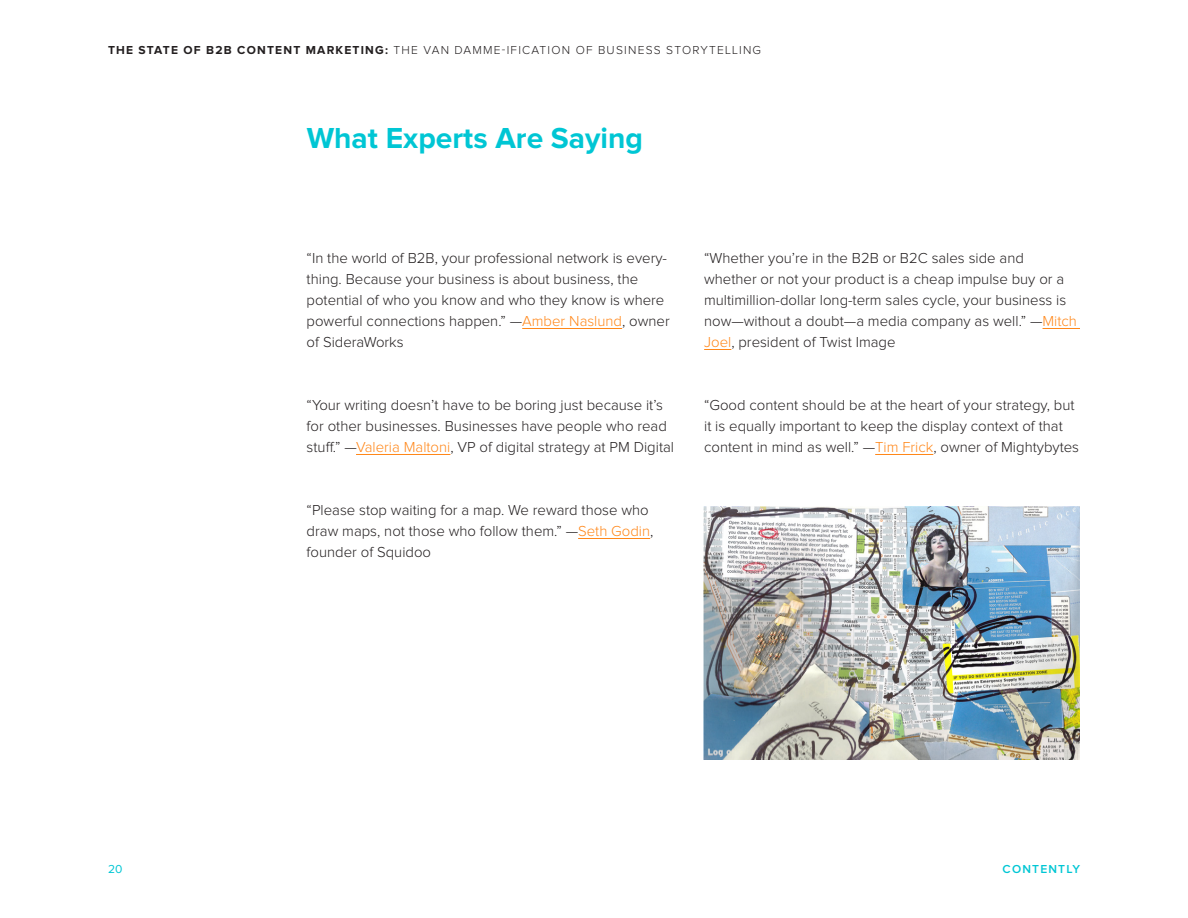
<style>
.page{position:relative;width:1188px;height:918px;background:#fff}
.page>*{position:absolute;margin:0;border:0;box-sizing:border-box;transform-origin:0 0}
.Headers{font:700 30px "Proxima Nova";color:#00c6d4}
.Body_text{font:300 15px/21px "Proxima Nova";color:#231f20}
.t1{font:300 12px "Proxima Nova";letter-spacing:.1em;color:#231f20}
.t2{font:600 12px "Proxima Nova";letter-spacing:.1em;color:#00c6d4}
.t3{font:12px "Proxima Nova";color:#00c6d4}
.s1{font-weight:700}
.s2{color:#ff8617}
</style>
<div class="page">
<hr style="left:522px;top:328px;width:100px;height:1px;background:#ff8617">
<hr style="left:356px;top:454px;width:94px;height:1px;background:#ff8617">
<hr style="left:578px;top:538px;width:72px;height:1px;background:#ff8617">
<hr style="left:1043px;top:328px;width:37px;height:1px;background:#ff8617">
<svg style="left:704px;top:349px;width:27px;height:1px"></svg>
<hr style="left:875px;top:454px;width:58px;height:1px;background:#ff8617">
<img style="left:704px;top:507px;width:376px;height:252px">
<p class="t1" style="left:108px;top:45px;width:655px"><span class="s1">THE STATE OF B2B CONTENT MARKETING:</span> THE VAN DAMME-IFICATION OF BUSINESS STORYTELLING</p>
<p class="t3" style="left:108px;top:863px;width:16px">20</p>
<p class="Headers" style="left:307px;top:120px;width:338px">What Experts Are Saying</p>
<p class="Body_text" style="left:307px;top:249px;width:365px">“In the world of B2B, your professional network is every&shy;thing. Because your business is about business, the potential of who you know and who they know is where powerful connections happen.” —<span class="s2">Amber Naslund</span>, owner of SideraWorks</p>
<p class="Body_text" style="left:307px;top:396px;width:369px">“Your writing doesn’t have to be boring just because it’s for other businesses. Businesses have people who read stuff.” —<span class="s2">Valeria Maltoni</span>, VP of digital strategy at PM Digital</p>
<p class="Body_text" style="left:307px;top:501px;width:348px">“Please stop waiting for a map. We reward those who draw maps, not those who follow them.” —<span class="s2">Seth Godin</span>, founder of Squidoo</p>
<p class="Body_text" style="left:704px;top:249px;width:374px">“Whether you’re in the B2B or B2C sales side and whether or not your product is a cheap impulse buy or a multimillion-dollar long-term sales cycle, your business is now—without a doubt—a media company as well.” —<span class="s2">Mitch Joel</span>, president of Twist Image</p>
<p class="Body_text" style="left:704px;top:396px;width:377px">“Good content should be at the heart of your strategy, but it is equally important to keep the display context of that content in mind as well.” —<span class="s2">Tim Frick</span>, owner of Mightybytes</p>
<p class="t2" style="left:1003px;top:863px;width:79px">CONTENTLY</p>
</div>
